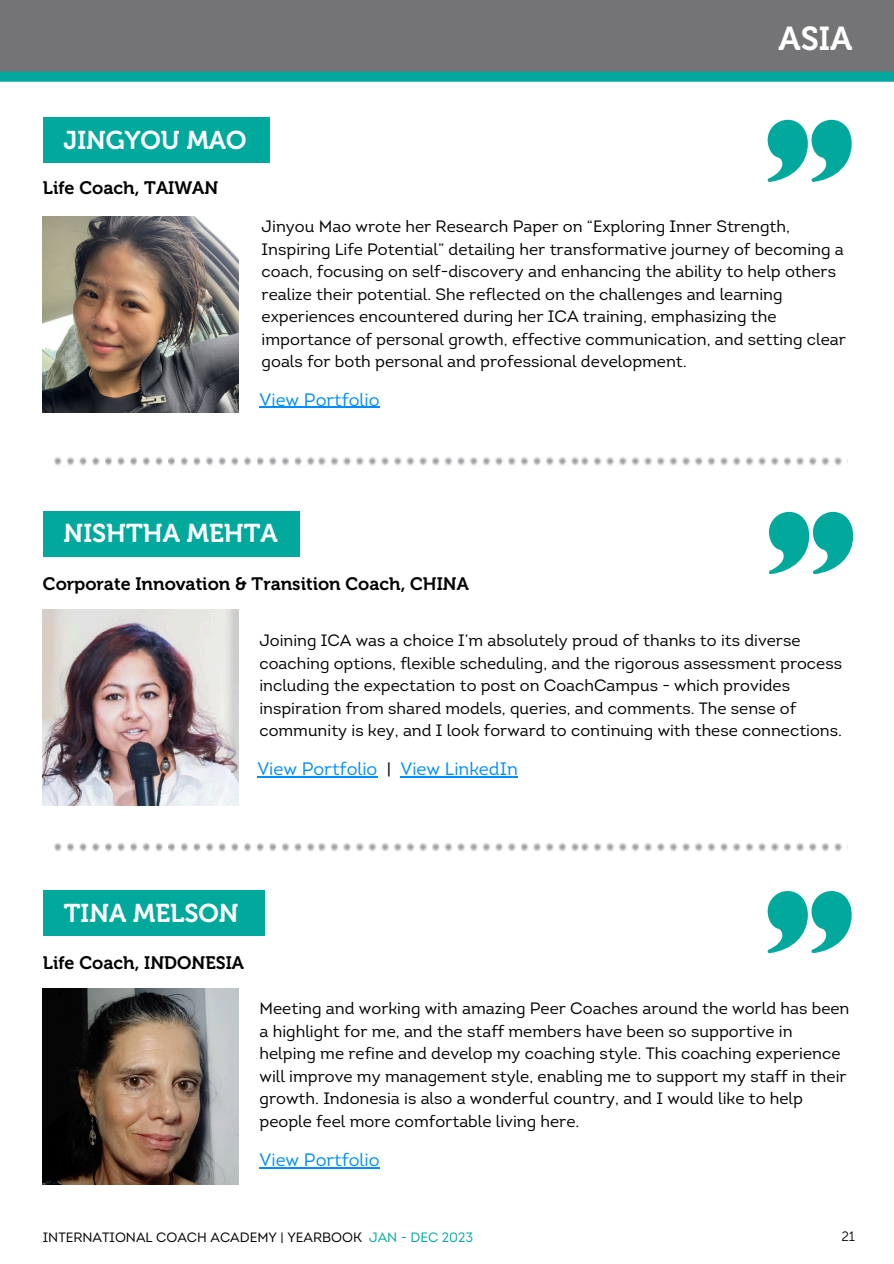
<style>
.page{position:relative;width:894px;height:1264px;background:#fff}
.page>*{position:absolute;margin:0;border:0;box-sizing:border-box;transform-origin:0 0}
.t1{font:33px "Museo 700";color:#fff}
.t2{font:25.65px "Museo 700";color:#fff}
.t3{font:18px "Museo 700";color:#000}
.t4{font:18px "Intro";color:#008eff}
.t5{font:16.5px/22.5px "Intro";color:#000}
.t6{font:13.5px "Intro";color:#000}
.t7{font:13.5px "Museo Sans 300";color:#000}
.s1{color:#000}
.s2{color:#01a99d}
</style>
<div class="page">
<svg style="left:54px;top:842px;width:248px;height:10px"></svg>
<svg style="left:306px;top:842px;width:13px;height:10px"></svg>
<svg style="left:319px;top:842px;width:248px;height:10px"></svg>
<svg style="left:571px;top:842px;width:8px;height:10px"></svg>
<svg style="left:581px;top:842px;width:261px;height:10px"></svg>
<div style="left:0;top:0;width:893px;height:72px;background:#747375"></div>
<div style="left:0;top:72px;width:893px;height:10px;background:#01a99d"></div>
<svg style="left:54px;top:456px;width:248px;height:10px"></svg>
<svg style="left:306px;top:457px;width:13px;height:9px"></svg>
<svg style="left:319px;top:456px;width:248px;height:10px"></svg>
<svg style="left:571px;top:457px;width:8px;height:9px"></svg>
<svg style="left:581px;top:457px;width:261px;height:9px"></svg>
<svg style="left:767px;top:120px;width:84px;height:62px"></svg>
<div style="left:43px;top:118px;width:226px;height:45px;background:#01a99d"></div>
<img style="left:43px;top:216px;width:196px;height:196px">
<svg style="left:769px;top:512px;width:83px;height:62px"></svg>
<div style="left:43px;top:511px;width:257px;height:46px;background:#01a99d"></div>
<img style="left:43px;top:609px;width:196px;height:196px">
<svg style="left:767px;top:891px;width:84px;height:62px"></svg>
<div style="left:43px;top:890px;width:221px;height:45px;background:#01a99d"></div>
<img style="left:43px;top:988px;width:196px;height:196px">
<hr style="left:257px;top:776px;width:120px;height:1px;background:#008eff">
<hr style="left:400px;top:776px;width:117px;height:1px;background:#008eff">
<hr style="left:259px;top:1167px;width:120px;height:1px;background:#008eff">
<hr style="left:259px;top:406px;width:120px;height:2px;background:#008eff">
<p class="t1" style="left:778px;top:19px;width:75px">ASIA</p>
<h3 class="t2" style="left:63px;top:125px;width:184px">JINGYOU MAO</h3>
<h2 class="t3" style="left:43px;top:177px;width:177px">Life Coach, TAIWAN</h2>
<h3 class="t5" style="left:261px;top:217px;width:585px">Jinyou Mao wrote her Research Paper on “Exploring Inner Strength, Inspiring Life Potential” detailing her transformative journey of becoming a coach, focusing on self-discovery and enhancing the ability to help others realize their potential. She reflected on the challenges and learning experiences encountered during her ICA training, emphasizing the importance of personal growth, effective communication, and setting clear goals for both personal and professional development.</h3>
<p class="t4" style="left:259px;top:392px;width:121px">View Portfolio</p>
<h3 class="t2" style="left:64px;top:518px;width:216px">NISHTHA MEHTA</h3>
<p class="t3" style="left:43px;top:572px;width:427px">Corporate Innovation &amp; Transition Coach, CHINA</p>
<p class="t5" style="left:259px;top:631px;width:584px">Joining ICA was a choice I’m absolutely proud of thanks to its diverse coaching options, flexible scheduling, and the rigorous assessment process including the expectation to post on CoachCampus - which provides inspiration from shared models, queries, and comments. The sense of community is key, and I look forward to continuing with these connections.</p>
<p class="t4" style="left:257px;top:762px;width:135px">View Portfolio <span class="s1">|</span></p>
<h4 class="t4" style="left:400px;top:762px;width:119px">View LinkedIn</h4>
<p class="t2" style="left:64px;top:897px;width:176px">TINA MELSON</p>
<h3 class="t3" style="left:43px;top:951px;width:202px">Life Coach, INDONESIA</h3>
<h3 class="t5" style="left:259px;top:998px;width:591px">Meeting and working with amazing Peer Coaches around the world has been a highlight for me, and the staff members have been so supportive in helping me refine and develop my coaching style. This coaching experience will improve my management style, enabling me to support my staff in their growth. Indonesia is also a wonderful country, and I would like to help people feel more comfortable living here.</h3>
<h2 class="t4" style="left:259px;top:1152px;width:121px">View Portfolio</h2>
<p class="t6" style="left:43px;top:1231px;width:432px">INTERNATIONAL COACH ACADEMY | YEARBOOK <span class="s2">JAN - DEC 2023</span></p>
<h3 class="t7" style="left:841px;top:1228px;width:15px">21</h3>
</div>
